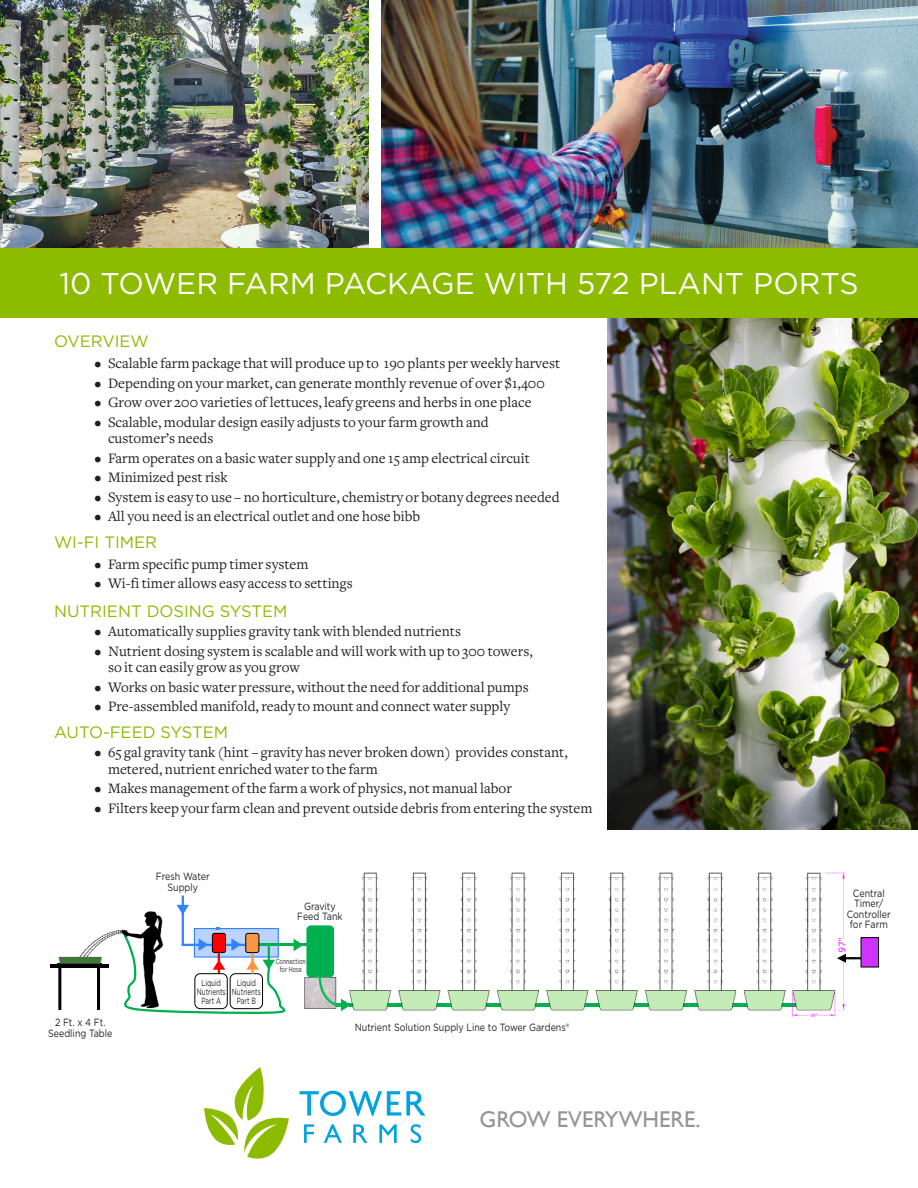
<style>
.page{position:relative;width:918px;height:1188px;background:#fff}
.page>*{position:absolute;margin:0;border:0;box-sizing:border-box;transform-origin:0 0}
.t1{font:30px "Gotham";color:#fff}
.Page_Header{font:22.8px "Gill Sans";color:#939598}
.t2{font:16.5px "Gotham";color:#8dbb00}
.t3{font:15px/16.5px "Freight Text";color:#231f20}
.t4{font:10.5px/10.5px "Gotham";color:#231f20;text-align:center;scale:.85 1}
.t5{font:9px/9px "Gotham";color:#231f20;text-align:center;scale:.7 1}
.t6{font:7.5px/7.5px "Gotham";color:#231f20;text-align:center;scale:.7 1}
</style>
<div class="page">
<img style="left:381px;top:0;width:537px;height:248px">
<svg style="left:299px;top:1091px;width:126px;height:25px"></svg>
<svg style="left:204px;top:1067px;width:85px;height:92px"></svg>
<svg style="left:304px;top:1124px;width:10px;height:19px"></svg>
<svg style="left:324px;top:1124px;width:18px;height:19px"></svg>
<svg style="left:353px;top:1124px;width:15px;height:19px"></svg>
<svg style="left:379px;top:1124px;width:18px;height:19px"></svg>
<svg style="left:411px;top:1124px;width:10px;height:19px"></svg>
<img style="left:0;top:0;width:368px;height:248px">
<img style="left:608px;top:318px;width:310px;height:511px">
<img style="left:351px;top:872px;width:495px;height:145px">
<img style="left:351px;top:1004px;width:458px;height:2px">
<div style="left:306px;top:925px;width:28px;height:52px;background:#00b04f;border-radius:5px"></div>
<img style="left:57px;top:911px;width:106px;height:57px">
<svg style="left:58px;top:968px;width:42px;height:42px"></svg>
<hr style="left:50px;top:964px;width:58px;height:4px;background:#000">
<img style="left:58px;top:956px;width:44px;height:8px">
<svg style="left:837px;top:954px;width:24px;height:9px"></svg>
<div style="left:861px;top:938px;width:17px;height:29px;background:#cf33ff"></div>
<div style="left:861px;top:937px;width:18px;height:30px;border:1px solid #000"></div>
<hr style="left:182px;top:896px;width:2px;height:49px;background:#3382ff">
<svg style="left:177px;top:905px;width:12px;height:10px"></svg>
<svg style="left:114px;top:928px;width:237px;height:86px"></svg>
<hr style="left:268px;top:945px;width:2px;height:21px;background:#00b04f">
<div style="left:0;top:248px;width:918px;height:70px;background:#8dbb00"></div>
<p class="t1" style="left:59px;top:264px;width:801px">10 TOWER FARM PACKAGE WITH 572 PLANT PORTS</p>
<p class="t2" style="left:54px;top:331px;width:96px">OVERVIEW</p>
<p class="t3" style="left:94px;top:356px;width:467px">• Scalable farm package that will produce up to 190 plants per weekly harvest</p>
<p class="t3" style="left:94px;top:375px;width:452px">• Depending on your market, can generate monthly revenue of over $1,400</p>
<p class="t3" style="left:94px;top:395px;width:439px">• Grow over 200 varieties of lettuces, leafy greens and herbs in one place</p>
<p class="t3" style="left:108px;top:414px;width:382px;text-indent:-14px">• Scalable, modular design easily adjusts to your farm growth and customer’s needs</p>
<p class="t3" style="left:94px;top:450px;width:437px">• Farm operates on a basic water supply and one 15 amp electrical circuit</p>
<p class="t3" style="left:94px;top:470px;width:135px">• Minimized pest risk</p>
<p class="t3" style="left:94px;top:489px;width:467px">• System is easy to use – no horticulture, chemistry or botany degrees needed</p>
<p class="t3" style="left:94px;top:509px;width:327px">• All you need is an electrical outlet and one hose bibb</p>
<p class="t2" style="left:54px;top:532px;width:105px">WI-FI TIMER</p>
<p class="t3" style="left:94px;top:556px;width:216px">• Farm specific pump timer system</p>
<p class="t3" style="left:94px;top:576px;width:260px">• Wi-fi timer allows easy access to settings</p>
<p class="t2" style="left:54px;top:600px;width:235px">NUTRIENT DOSING SYSTEM</p>
<p class="t3" style="left:94px;top:624px;width:368px">• Automatically supplies gravity tank with blended nutrients</p>
<p class="t3" style="left:108px;top:643px;width:426px;text-indent:-14px">• Nutrient dosing system is scalable and will work with up to 300 towers, so it can easily grow as you grow</p>
<p class="t3" style="left:94px;top:679px;width:436px">• Works on basic water pressure, without the need for additional pumps</p>
<p class="t3" style="left:94px;top:699px;width:417px">• Pre-assembled manifold, ready to mount and connect water supply</p>
<p class="t2" style="left:54px;top:721px;width:176px">AUTO-FEED SYSTEM</p>
<p class="t3" style="left:108px;top:745px;width:461px;text-indent:-14px">• 65 gal gravity tank (hint – gravity has never broken down) provides constant, metered, nutrient enriched water to the farm</p>
<p class="t3" style="left:94px;top:781px;width:419px">• Makes management of the farm a work of physics, not manual labor</p>
<p class="t3" style="left:94px;top:800px;width:500px">• Filters keep your farm clean and prevent outside debris from entering the system</p>
<p class="t4" style="left:156px;top:871px;width:65px">Fresh Water<br>Supply</p>
<p class="t5" style="left:197px;top:978px;width:43px">Liquid<br>Nutrients<br>Part A</p>
<p class="t5" style="left:232px;top:978px;width:43px">Liquid<br>Nutrients<br>Part B</p>
<p class="t4" style="left:297px;top:901px;width:55px">Gravity<br>Feed Tank</p>
<p class="t6" style="left:276px;top:958px;width:44px">Connection for Hose</p>
<p class="t4" style="left:48px;top:1017px;width:77px">2 Ft. x 4 Ft.<br>Seedling Table</p>
<p class="t4" style="left:355px;top:1022px;width:254px">Nutrient Solution Supply Line to Tower Gardens®</p>
<p class="Page_Header" style="left:480px;top:1106px;width:222px">GROW EVERYWHERE.</p>
<p class="t4" style="left:853px;top:887px;width:39px;text-align:left">Central<br>Timer/</p>
<p class="t4" style="left:847px;top:908px;width:53px;text-align:left">Controller for Farm</p>
</div>
